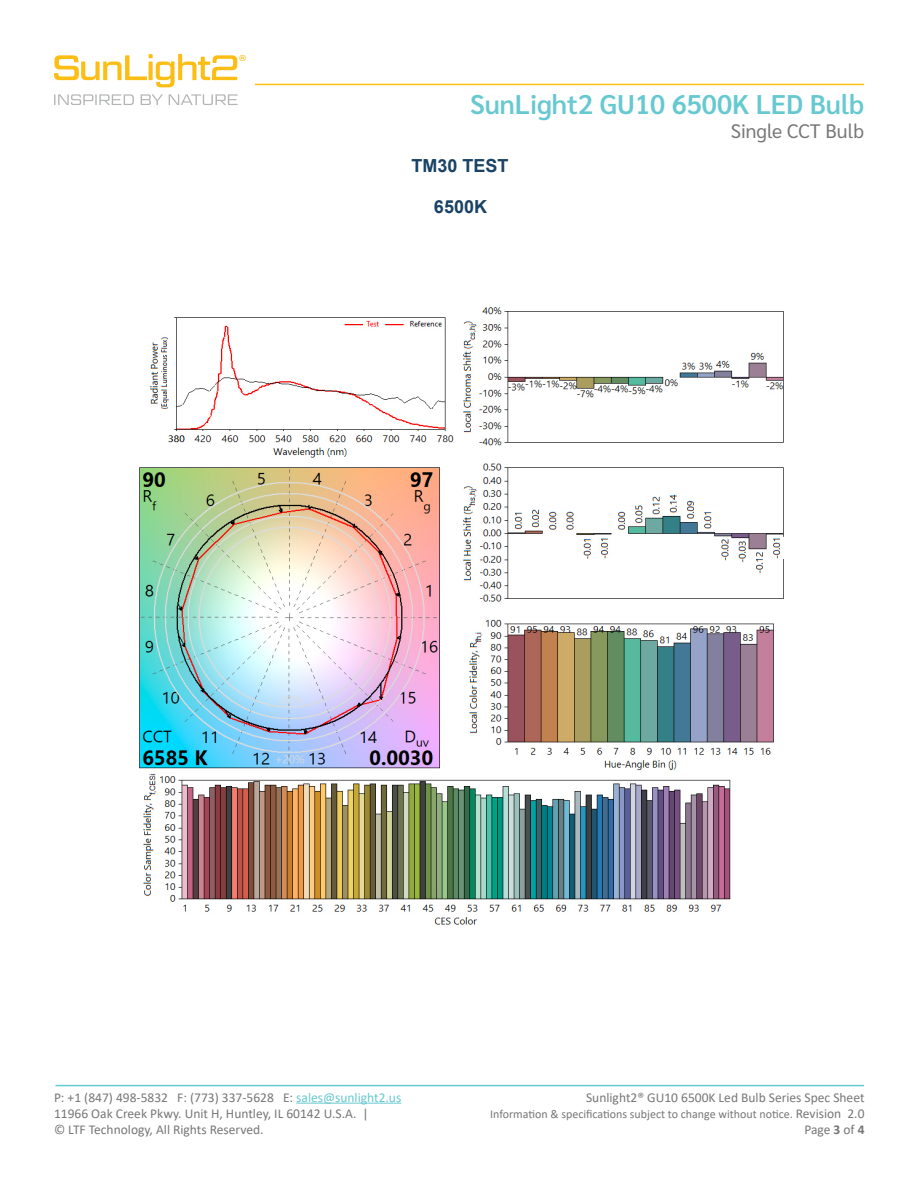
<style>
.page{position:relative;width:918px;height:1188px;background:#fff}
.page>*{position:absolute;margin:0;border:0;box-sizing:border-box;transform-origin:0 0}
.t1{font:600 27px "Sarabun";color:#66c9d0}
.t2{font:19.5px "Sarabun";color:#777}
.t3{font:700 18px "Arial";color:#194265}
.t4{font:13.5px/16.2px "Calibri";color:#777}
.t5{font:12px "Calibri";color:#777}
.s1{color:#67c9cf}
.s2{font-size:13.5px}
.s3{font-weight:700}
</style>
<div class="page">
<hr style="left:255px;top:84px;width:609px;height:1px;background:#febe10">
<svg style="left:54px;top:54px;width:191px;height:33px"></svg>
<svg style="left:54px;top:94px;width:80px;height:11px"></svg>
<svg style="left:141px;top:94px;width:22px;height:11px"></svg>
<svg style="left:169px;top:94px;width:69px;height:11px"></svg>
<hr style="left:56px;top:1085px;width:808px;height:1px;background:#66c9d0">
<hr style="left:296px;top:1103px;width:105px;height:1px;background:#67c9cf">
<img style="left:139px;top:307px;width:645px;height:618px">
<h1 class="t1" style="left:470px;top:89px;width:395px">SunLight2 GU10 6500K LED Bulb</h1>
<h2 class="t2" style="left:731px;top:120px;width:135px">Single CCT Bulb</h2>
<p class="t3" style="left:412px;top:152px;width:99px">TM30 TEST</p>
<p class="t3" style="left:434px;top:194px;width:55px">6500K</p>
<p class="t4" style="left:54px;top:1089px;width:349px">P: +1 (847) 498-5832 F: (773) 337-5628 E: <span class="s1">sales@sunlight2.us<br></span>11966 Oak Creek Pkwy. Unit H, Huntley, IL 60142 U.S.A. |<br>© LTF Technology, All Rights Reserved.</p>
<p class="t4" style="left:586px;top:1089px;width:280px">Sunlight2® GU10 6500K Led Bulb Series Spec Sheet</p>
<p class="t5" style="left:490px;top:1105px;width:376px">Information &amp; specifications subject to change without notice. <span class="s2">Revision 2.0</span></p>
<p class="t4" style="left:804px;top:1121px;width:62px">Page <span class="s3">3</span> of <span class="s3">4</span></p>
</div>
